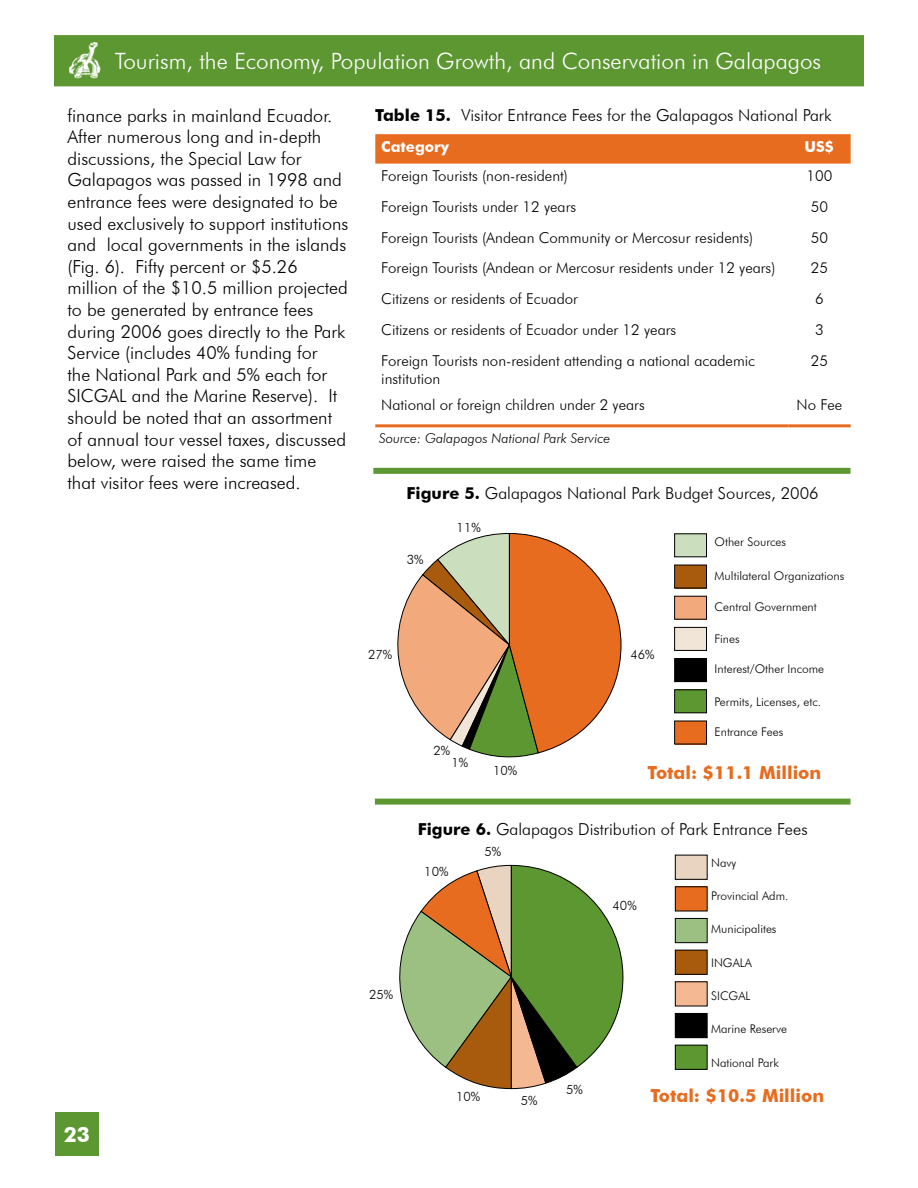
<style>
.page{position:relative;width:918px;height:1188px;background:#fff}
.page>*{position:absolute;margin:0;border:0;box-sizing:border-box;transform-origin:0 0}
.t1{font:300 22.5px "Futura BT";color:#fff}
.t2{font:700 21px "Futura BT";color:#fff}
.t3{font:300 18px/21.6px "Futura BT";color:#000}
.t4{font:700 18px "Futura BT";color:#e86c1f}
.t5{font:300 16.5px "Futura BT";color:#000}
.t6{font:300 15px/18px "Futura BT";color:#000}
.t7{font:700 15px "Futura BT";color:#fff}
.t8{font:italic 300 13.5px "Futura BT";color:#000}
.t9{font:300 12.9px "Futura BT";color:#000}
.t10{font:300 12px "Futura BT";color:#000}
.s1{font-weight:700}
</style>
<div class="page">
<div style="left:55px;top:36px;width:808px;height:50px;background:#5d9732"></div>
<div style="left:54px;top:35px;width:810px;height:51px;border:2px solid #5d9732"></div>
<img style="left:69px;top:42px;width:32px;height:44px">
<div style="left:55px;top:1112px;width:44px;height:44px;background:#5d9732"></div>
<svg style="left:375px;top:134px;width:476px;height:30px;background:#e86f23"></svg>
<hr style="left:375px;top:424px;width:413px;height:3px;background:#e86c1f">
<hr style="left:788px;top:424px;width:63px;height:3px;background:#e86c1f">
<div style="left:675px;top:534px;width:32px;height:23px;background:#cbdebd"></div>
<div style="left:674px;top:533px;width:33px;height:24px;border:1px solid #000"></div>
<div style="left:675px;top:565px;width:32px;height:23px;background:#a85b0d"></div>
<div style="left:674px;top:565px;width:33px;height:23px;border:1px solid #000"></div>
<div style="left:675px;top:596px;width:32px;height:23px;background:#f2aa7d"></div>
<div style="left:674px;top:596px;width:33px;height:24px;border:1px solid #000"></div>
<div style="left:675px;top:627px;width:32px;height:23px;background:#f1e5d8"></div>
<div style="left:674px;top:627px;width:33px;height:24px;border:1px solid #000"></div>
<div style="left:675px;top:659px;width:32px;height:23px;background:#000"></div>
<div style="left:674px;top:658px;width:33px;height:24px;border:1px solid #000"></div>
<div style="left:675px;top:690px;width:32px;height:23px;background:#5d9732"></div>
<div style="left:674px;top:689px;width:33px;height:24px;border:1px solid #000"></div>
<div style="left:675px;top:721px;width:32px;height:23px;background:#e86c1f"></div>
<div style="left:674px;top:721px;width:33px;height:23px;border:1px solid #000"></div>
<svg style="left:397px;top:533px;width:225px;height:225px"></svg>
<div style="left:373px;top:468px;width:477px;height:6px;background:#5d9732"></div>
<div style="left:375px;top:799px;width:475px;height:6px;background:#5d9732"></div>
<div style="left:675px;top:855px;width:32px;height:24px;background:#e8d4c0"></div>
<div style="left:675px;top:855px;width:33px;height:25px;border:1px solid #000"></div>
<div style="left:675px;top:887px;width:32px;height:24px;background:#e86c1f"></div>
<div style="left:675px;top:918px;width:32px;height:25px;background:#9cc082"></div>
<div style="left:675px;top:918px;width:33px;height:25px;border:1px solid #000"></div>
<div style="left:675px;top:950px;width:32px;height:24px;background:#a85b0d"></div>
<div style="left:675px;top:950px;width:33px;height:25px;border:1px solid #000"></div>
<div style="left:675px;top:982px;width:32px;height:24px;background:#f4b893"></div>
<div style="left:675px;top:1013px;width:32px;height:25px;background:#000"></div>
<div style="left:675px;top:1013px;width:33px;height:25px;border:1px solid #000"></div>
<div style="left:675px;top:1045px;width:32px;height:24px;background:#5d9732"></div>
<div style="left:675px;top:1045px;width:33px;height:25px;border:1px solid #000"></div>
<svg style="left:399px;top:865px;width:225px;height:224px"></svg>
<p class="t1" style="left:115px;top:48px;width:708px">Tourism, the Economy, Population Growth, and Conservation in Galapagos</p>
<p class="t3" style="left:68px;top:104px;width:282px">finance parks in mainland Ecuador.<br>After numerous long and in-depth discussions, the Special Law for Galapagos was passed in 1998 and entrance fees were designated to be used exclusively to support institutions and local governments in the islands (Fig. 6). Fifty percent or $5.26 million of the $10.5 million projected to be generated by entrance fees during 2006 goes directly to the Park Service (includes 40% funding for<br>the National Park and 5% each for SICGAL and the Marine Reserve). It should be noted that an assortment of annual tour vessel taxes, discussed below, were raised the same time that visitor fees were increased.</p>
<p class="t2" style="left:64px;top:1122px;width:14px">23</p>
<p class="t5" style="left:375px;top:106px;width:458px"><span class="s1">Table 1 5.</span> Visitor Entrance Fees for the Galapagos National Park</p>
<p class="t7" style="left:381px;top:137px;width:69px">Category</p>
<p class="t7" style="left:805px;top:137px;width:31px">US$</p>
<p class="t6" style="left:381px;top:167px;width:188px">Foreign Tourists (non-resident)</p>
<p class="t6" style="left:807px;top:167px;width:27px">100</p>
<p class="t6" style="left:381px;top:197px;width:196px">Foreign Tourists under 12 years</p>
<p class="t6" style="left:811px;top:197px;width:19px">50</p>
<p class="t6" style="left:381px;top:228px;width:373px">Foreign Tourists (Andean Community or Mercosur residents)</p>
<p class="t6" style="left:811px;top:228px;width:19px">50</p>
<p class="t6" style="left:381px;top:259px;width:396px">Foreign Tourists (Andean or Mercosur residents under 12 years)</p>
<p class="t6" style="left:811px;top:259px;width:19px">25</p>
<p class="t6" style="left:381px;top:290px;width:198px">Citizens or residents of Ecuador</p>
<p class="t6" style="left:815px;top:290px;width:10px">6</p>
<p class="t6" style="left:381px;top:321px;width:296px">Citizens or residents of Ecuador under 12 years</p>
<p class="t6" style="left:815px;top:321px;width:10px">3</p>
<p class="t6" style="left:381px;top:351px;width:375px">Foreign Tourists non-resident attending a national academic institution</p>
<p class="t6" style="left:811px;top:351px;width:19px">25</p>
<p class="t6" style="left:381px;top:396px;width:265px">National or foreign children under 2 years</p>
<p class="t6" style="left:797px;top:396px;width:47px">No Fee</p>
<p class="t8" style="left:379px;top:430px;width:233px">Source: Galapagos National Park Service</p>
<p class="t5" style="left:407px;top:483px;width:414px"><span class="s1">Figure 5.</span> Galapagos National Park Budget Sources, 2006</p>
<p class="t9" style="left:407px;top:552px;width:18px">3%</p>
<p class="t9" style="left:368px;top:647px;width:26px">27%</p>
<p class="t9" style="left:457px;top:519px;width:26px">11%</p>
<p class="t9" style="left:433px;top:742px;width:18px">2%</p>
<p class="t9" style="left:452px;top:755px;width:18px">1%</p>
<p class="t9" style="left:493px;top:762px;width:26px">10%</p>
<p class="t9" style="left:630px;top:647px;width:26px">46%</p>
<p class="t10" style="left:715px;top:534px;width:73px">Other Sources</p>
<p class="t10" style="left:715px;top:569px;width:131px">Multilateral Organizations</p>
<p class="t10" style="left:715px;top:600px;width:104px">Central Government</p>
<p class="t10" style="left:715px;top:632px;width:27px">Fines</p>
<p class="t10" style="left:715px;top:661px;width:111px">Interest/Other Income</p>
<p class="t10" style="left:715px;top:695px;width:108px">Permits, Licenses, etc.</p>
<p class="t10" style="left:715px;top:724px;width:70px">Entrance Fees</p>
<p class="t4" style="left:648px;top:761px;width:175px">Total: $11 .1 Million</p>
<p class="t9" style="left:369px;top:987px;width:26px">25%</p>
<p class="t5" style="left:418px;top:820px;width:391px"><span class="s1">Figure 6.</span> Galapagos Distribution of Park Entrance Fees</p>
<p class="t10" style="left:711px;top:855px;width:27px">Navy</p>
<p class="t10" style="left:711px;top:888px;width:79px">Provincial Adm.</p>
<p class="t10" style="left:711px;top:922px;width:67px">Municipalites</p>
<p class="t10" style="left:711px;top:955px;width:42px">INGALA</p>
<p class="t10" style="left:711px;top:988px;width:41px">SICGAL</p>
<p class="t10" style="left:711px;top:1022px;width:77px">Marine Reserve</p>
<p class="t10" style="left:711px;top:1055px;width:69px">National Park</p>
<p class="t9" style="left:484px;top:843px;width:18px">5%</p>
<p class="t9" style="left:424px;top:863px;width:26px">10%</p>
<p class="t9" style="left:613px;top:898px;width:26px">40%</p>
<p class="t9" style="left:456px;top:1088px;width:26px">10%</p>
<p class="t9" style="left:521px;top:1093px;width:18px">5%</p>
<p class="t9" style="left:566px;top:1081px;width:18px">5%</p>
<p class="t4" style="left:650px;top:1085px;width:175px">Total: $1 0.5 Million</p>
</div>
